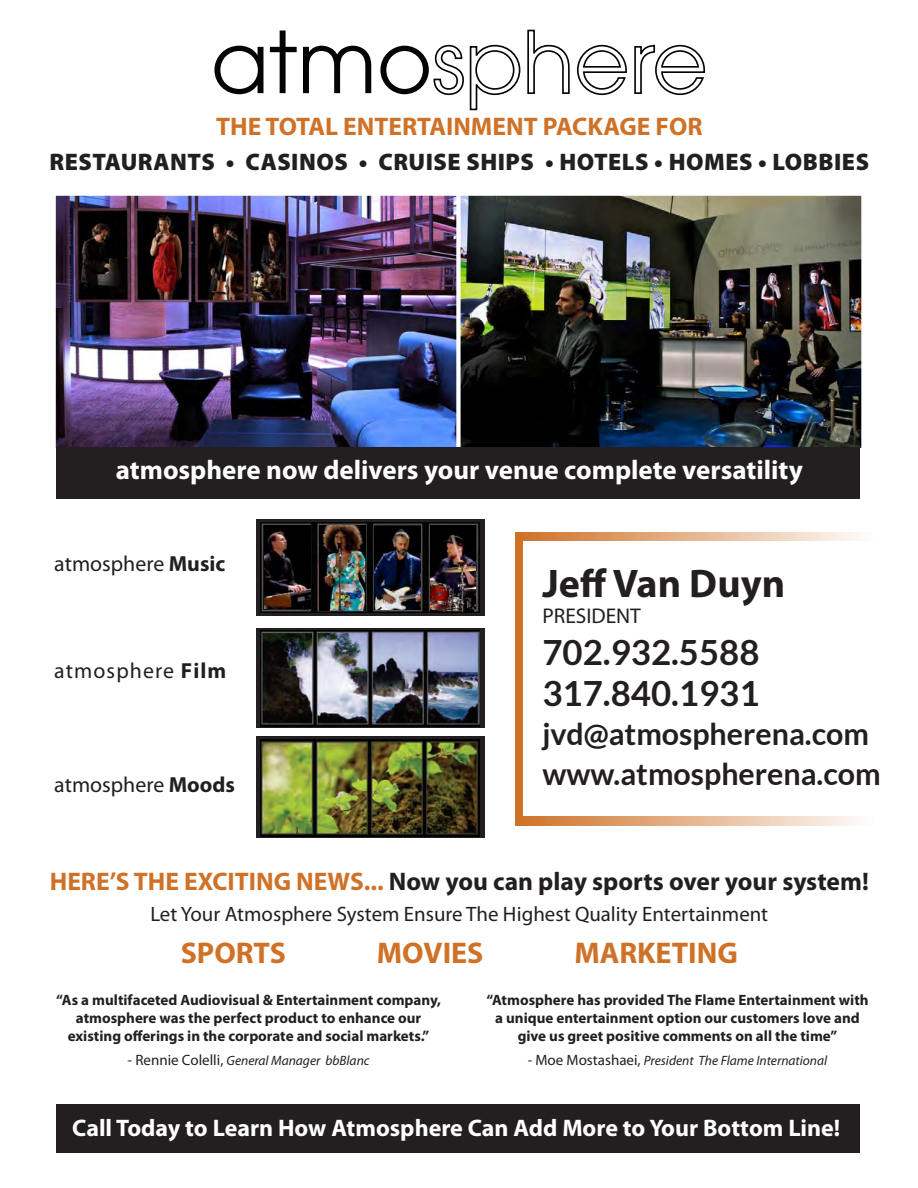
<style>
.page{position:relative;width:918px;height:1188px;background:#fff}
.page>*{position:absolute;margin:0;border:0;box-sizing:border-box;transform-origin:0 0}
.t1{font:84.6px "Avant Garde";color:#040503}
.t2{font:700 40.05px "Myriad Pro";color:#231f20}
.t3{font:700 34.8px "Lato";color:#231f20}
.t4{font:700 30.45px "Lato";color:#231f20}
.t5{font:700 30px "Myriad Pro";color:#cf7227}
.t6{font:700 27px "Myriad Pro";color:#fff}
.t7{font:700 25.5px "Myriad Pro";color:#231f20}
.t8{font:700 25.5px "Myriad Pro";color:#cf7227}
.t9{font:700 24px "Myriad Pro";color:#fff}
.t10{font:900 24px "Myriad Pro";letter-spacing:.02em;color:#231f20}
.t11{font:21.9px "Myriad Pro";color:#231f20}
.t12{font:21.9px "Myriad Pro";letter-spacing:.05em;color:#231f20}
.t13{font:21.3px "Myriad Pro";color:#231f20}
.t14{font:20.85px "Myriad Pro";color:#231f20}
.t15{font:700 15px/18px "Myriad Pro";color:#231f20;text-align:center}
.t16{font:italic 13.5px "Myriad Pro";color:#231f20}
.s1{font-weight:700}
.s2{color:#cf7227}
.s3{font-style:normal;font-size:15px}
</style>
<div class="page">
<svg style="left:433px;top:44px;width:30px;height:52px"></svg>
<svg style="left:469px;top:44px;width:52px;height:67px"></svg>
<svg style="left:527px;top:29px;width:179px;height:67px"></svg>
<img style="left:57px;top:197px;width:803px;height:250px">
<div style="left:53px;top:193px;width:406px;height:307px;border:3px solid #fff"></div>
<div style="left:458px;top:193px;width:406px;height:307px;border:3px solid #fff"></div>
<div style="left:56px;top:447px;width:803px;height:52px;background:#231f20"></div>
<div style="left:515px;top:532px;width:358px;height:294px;background:linear-gradient(to right,#ce7126,#fefdfc)"></div>
<div style="left:523px;top:542px;width:378px;height:274px;background:#fff"></div>
<div style="left:257px;top:519px;width:228px;height:97px;background:linear-gradient(to right,#231f20,#231f20)"></div>
<img style="left:261px;top:523px;width:219px;height:90px">
<svg style="left:257px;top:628px;width:228px;height:99px;background:#1c191a"></svg>
<img style="left:261px;top:631px;width:219px;height:96px">
<svg style="left:257px;top:736px;width:228px;height:102px;background:#1b1819"></svg>
<img style="left:261px;top:740px;width:219px;height:96px">
<img style="left:265px;top:525px;width:45px;height:83px">
<img style="left:319px;top:525px;width:46px;height:85px">
<img style="left:374px;top:527px;width:46px;height:83px">
<img style="left:430px;top:525px;width:46px;height:87px">
<div style="left:56px;top:1104px;width:803px;height:49px;background:#231f20"></div>
<p class="t1" style="left:211px;top:12px;width:223px">atmo</p>
<p class="t8" style="left:216px;top:113px;width:488px">THE TOTAL ENTERTAINMENT PACKAGE FOR</p>
<p class="t10" style="left:49px;top:148px;width:821px">RESTAURANTS • CASINOS • CRUISE SHIPS • HOTELS • HOMES • LOBBIES</p>
<p class="t6" style="left:116px;top:455px;width:688px">atmosphere now delivers your venue complete versatility</p>
<p class="t11" style="left:54px;top:552px;width:172px">atmosphere <span class="s1">Music</span></p>
<p class="t12" style="left:54px;top:659px;width:174px">atmosphere <span class="s1">Film</span></p>
<p class="t11" style="left:54px;top:772px;width:182px">atmosphere <span class="s1">Moods</span></p>
<p class="t2" style="left:542px;top:561px;width:244px">Jeff Van Duyn</p>
<p class="t13" style="left:542px;top:604px;width:100px">PRESIDENT</p>
<p class="t3" style="left:542px;top:632px;width:219px">702.932.5588</p>
<p class="t3" style="left:542px;top:674px;width:219px">317.840.1931</p>
<p class="t4" style="left:542px;top:717px;width:328px">jvd@atmospherena.com</p>
<p class="t4" style="left:542px;top:756px;width:340px">www.atmospherena.com</p>
<p class="t7" style="left:50px;top:867px;width:821px"><span class="s2">HERE’S THE EXCITING NEWS...</span> Now you can play sports over your system!</p>
<p class="t14" style="left:150px;top:903px;width:619px">Let Your Atmosphere System Ensure The Highest Quality Entertainment</p>
<p class="t5" style="left:181px;top:936px;width:107px">SPORTS</p>
<p class="t5" style="left:377px;top:936px;width:108px">MOVIES</p>
<p class="t5" style="left:574px;top:936px;width:165px">MARKETING</p>
<p class="t15" style="left:56px;top:991px;width:386px">“As a multifaceted Audiovisual &amp; Entertainment company, atmosphere was the perfect product to enhance our existing offerings in the corporate and social markets.”</p>
<p class="t16" style="left:128px;top:1053px;width:243px"><span class="s3">- Rennie Colelli,</span> General Manager bbBlanc</p>
<p class="t15" style="left:486px;top:991px;width:384px">“Atmosphere has provided The Flame Entertainment with a unique entertainment option our customers love and give us greet positive comments on all the time”</p>
<p class="t16" style="left:528px;top:1053px;width:301px"><span class="s3">- Moe Mostashaei,</span> President The Flame International</p>
<p class="t9" style="left:72px;top:1115px;width:770px">Call Today to Learn How Atmosphere Can Add More to Your Bottom Line!</p>
</div>
